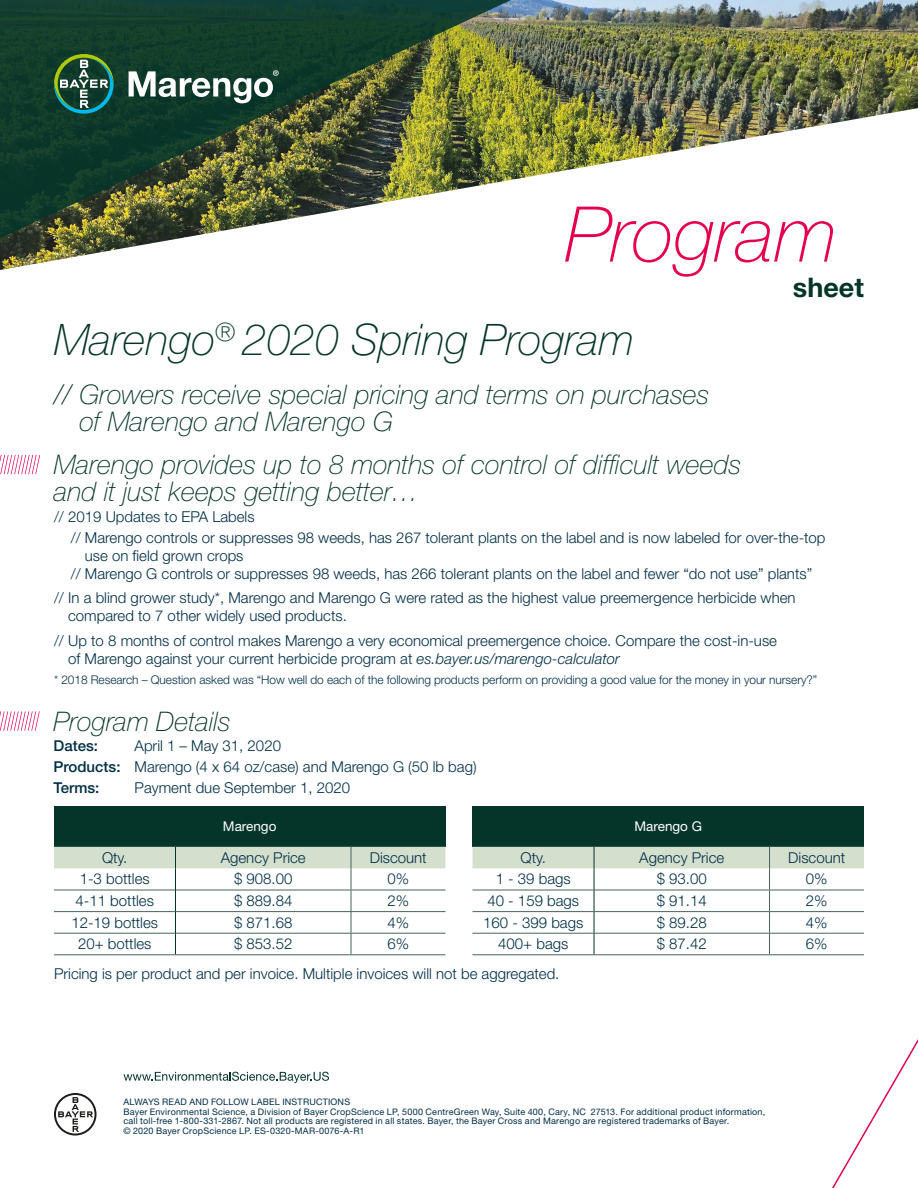
<style>
.page{position:relative;width:918px;height:1188px;background:#fff}
.page>*{position:absolute;margin:0;border:0;box-sizing:border-box;transform-origin:0 0}
.t1{font:italic 100 76.95px "Helvetica Neue LT Std";color:#e5004b}
.t2{font:italic 100 43.5px "Helvetica Neue LT Std";color:#053529}
.t3{font:italic 100 27px/27px "Helvetica Neue LT Std";color:#053529}
.t4{font:700 27px "Helvetica Neue LT Std";color:#053529}
.t5{font:300 15px/20.7px "Helvetica Neue LT Std";color:#002e46}
.t6{font:500 15px "Helvetica Neue LT Std";color:#002e46}
.t7{font:13.5px "Helvetica Neue LT Std";color:#fff}
.t8{font:300 12px "Helvetica Neue LT Std";letter-spacing:-.005em;color:#002e46}
.t9{font:9px/9.8px "Helvetica Neue LT Std";letter-spacing:.02em;color:#002e46}
.s1{font-style:italic}
.s2{font-weight:500}
</style>
<div class="page">
<svg style="left:832px;top:1039px;width:86px;height:149px"></svg>
<svg style="left:0;top:455px;width:40px;height:19px"></svg>
<svg style="left:0;top:711px;width:40px;height:20px"></svg>
<div style="left:54px;top:806px;width:391px;height:41px;background:#053529"></div>
<hr style="left:54px;top:954px;width:121px;height:1px;background:#49645a">
<hr style="left:176px;top:954px;width:175px;height:1px;background:#49645a">
<hr style="left:351px;top:954px;width:94px;height:1px;background:#49645a">
<svg style="left:54px;top:847px;width:391px;height:107px"></svg>
<div style="left:472px;top:806px;width:392px;height:41px;background:#053529"></div>
<hr style="left:472px;top:954px;width:122px;height:1px;background:#49645a">
<hr style="left:594px;top:954px;width:176px;height:1px;background:#49645a">
<hr style="left:770px;top:954px;width:94px;height:1px;background:#49645a">
<svg style="left:472px;top:847px;width:392px;height:107px"></svg>
<img style="left:540px;top:0;width:378px;height:175px">
<img style="left:0;top:0;width:540px;height:270px">
<svg style="left:54px;top:1093px;width:43px;height:43px"></svg>
<svg style="left:124px;top:1072px;width:205px;height:11px"></svg>
<svg style="left:54px;top:54px;width:60px;height:60px;background:#366750"></svg>
<svg style="left:129px;top:70px;width:150px;height:33px"></svg>
<h1 class="t1" style="left:565px;top:190px;width:272px">Program</h1>
<h3 class="t4" style="left:793px;top:271px;width:73px">sheet</h3>
<h2 class="t2" style="left:54px;top:315px;width:581px">Marengo<sup>®</sup> 2020 Spring Program</h2>
<h3 class="t3" style="left:79px;top:381px;width:631px;text-indent:-25px">// Growers receive special pricing and terms on purchases of Marengo and Marengo G</h3>
<h3 class="t3" style="left:54px;top:451px;width:689px">Marengo provides up to 8 months of control of difficult weeds and it just keeps getting better…</h3>
<p class="t5" style="left:71px;top:506px;width:756px;text-indent:-17px">// 2019 Updates to EPA Labels<br>// Marengo controls or suppresses 98 weeds, has 267 tolerant plants on the label and is now labeled for over-the-top</p>
<p class="t5" style="left:71px;top:546px;width:743px;line-height:18px;text-indent:14px">use on field grown crops<br>// Marengo G controls or suppresses 98 weeds, has 266 tolerant plants on the label and fewer “do not use” plants”</p>
<p class="t5" style="left:68px;top:589px;width:729px;line-height:18px;text-indent:-14px">// In a blind grower study*, Marengo and Marengo G were rated as the highest value preemergence herbicide when compared to 7 other widely used products.</p>
<p class="t5" style="left:68px;top:631px;width:710px;line-height:18px;text-indent:-14px">// Up to 8 months of control makes Marengo a very economical preemergence choice. Compare the cost-in-use of Marengo against your current herbicide program at <span class="s1">es.bayer.us/marengo-calculator</span></p>
<p class="t8" style="left:54px;top:673px;width:765px">* 2018 Research – Question asked was “How well do each of the following products perform on providing a good value for the money in your nursery?”</p>
<h3 class="t3" style="left:54px;top:708px;width:179px">Program Details</h3>
<p class="t6" style="left:54px;top:737px;width:46px">Dates:</p>
<p class="t5" style="left:54px;top:735px;width:425px;text-indent:81px">April 1 – May 31, 2020<br><span class="s2">Products:</span> Marengo (4 x 64 oz/case) and Marengo G (50 lb bag)<br><span class="s2">Terms:</span></p>
<p class="t5" style="left:135px;top:777px;width:217px">Payment due September 1, 2020</p>
<p class="t7" style="left:223px;top:819px;width:55px">Marengo</p>
<p class="t7" style="left:634px;top:819px;width:69px">Marengo G</p>
<p class="t5" style="left:521px;top:847px;width:27px">Qty.</p>
<p class="t5" style="left:639px;top:847px;width:87px">Agency Price</p>
<p class="t5" style="left:788px;top:847px;width:58px">Discount</p>
<p class="t5" style="left:496px;top:868px;width:77px">1 - 39 bags</p>
<p class="t5" style="left:657px;top:868px;width:52px">$ 93.00</p>
<p class="t5" style="left:806px;top:868px;width:23px">0%</p>
<p class="t5" style="left:487px;top:890px;width:93px">40 - 159 bags</p>
<p class="t5" style="left:657px;top:890px;width:52px">$ 91.14</p>
<p class="t5" style="left:806px;top:890px;width:23px">2%</p>
<p class="t5" style="left:483px;top:912px;width:102px">160 - 399 bags</p>
<p class="t5" style="left:657px;top:912px;width:52px">$ 89.28</p>
<p class="t5" style="left:806px;top:912px;width:23px">4%</p>
<p class="t5" style="left:498px;top:933px;width:72px">400+ bags</p>
<p class="t5" style="left:657px;top:933px;width:52px">$ 87.42</p>
<p class="t5" style="left:806px;top:933px;width:23px">6%</p>
<p class="t5" style="left:54px;top:963px;width:507px">Pricing is per product and per invoice. Multiple invoices will not be aggregated.</p>
<p class="t5" style="left:102px;top:847px;width:27px">Qty.</p>
<p class="t5" style="left:221px;top:847px;width:87px">Agency Price</p>
<p class="t5" style="left:370px;top:847px;width:58px">Discount</p>
<p class="t5" style="left:80px;top:868px;width:72px">1-3 bottles</p>
<p class="t5" style="left:234px;top:868px;width:60px">$ 908.00</p>
<p class="t5" style="left:387px;top:868px;width:23px">0%</p>
<p class="t5" style="left:76px;top:890px;width:80px">4-11 bottles</p>
<p class="t5" style="left:234px;top:890px;width:60px">$ 889.84</p>
<p class="t5" style="left:387px;top:890px;width:23px">2%</p>
<p class="t5" style="left:71px;top:912px;width:88px">12-19 bottles</p>
<p class="t5" style="left:234px;top:912px;width:60px">$ 871.68</p>
<p class="t5" style="left:387px;top:912px;width:23px">4%</p>
<p class="t5" style="left:78px;top:933px;width:75px">20+ bottles</p>
<p class="t5" style="left:234px;top:933px;width:60px">$ 853.52</p>
<p class="t5" style="left:387px;top:933px;width:23px">6%</p>
<p class="t9" style="left:124px;top:1097px;width:643px">ALWAYS READ AND FOLLOW LABEL INSTRUCTIONS<br>Bayer Environmental Science, a Division of Bayer CropScience LP, 5000 CentreGreen Way, Suite 400, Cary, NC 27513. For additional product information, call toll-free 1-800-331-2867. Not all products are registered in all states. Bayer, the Bayer Cross and Marengo are registered trademarks of Bayer.<br>© 2020 Bayer CropScience LP. ES-0320-MAR-0076-A-R1</p>
</div>
